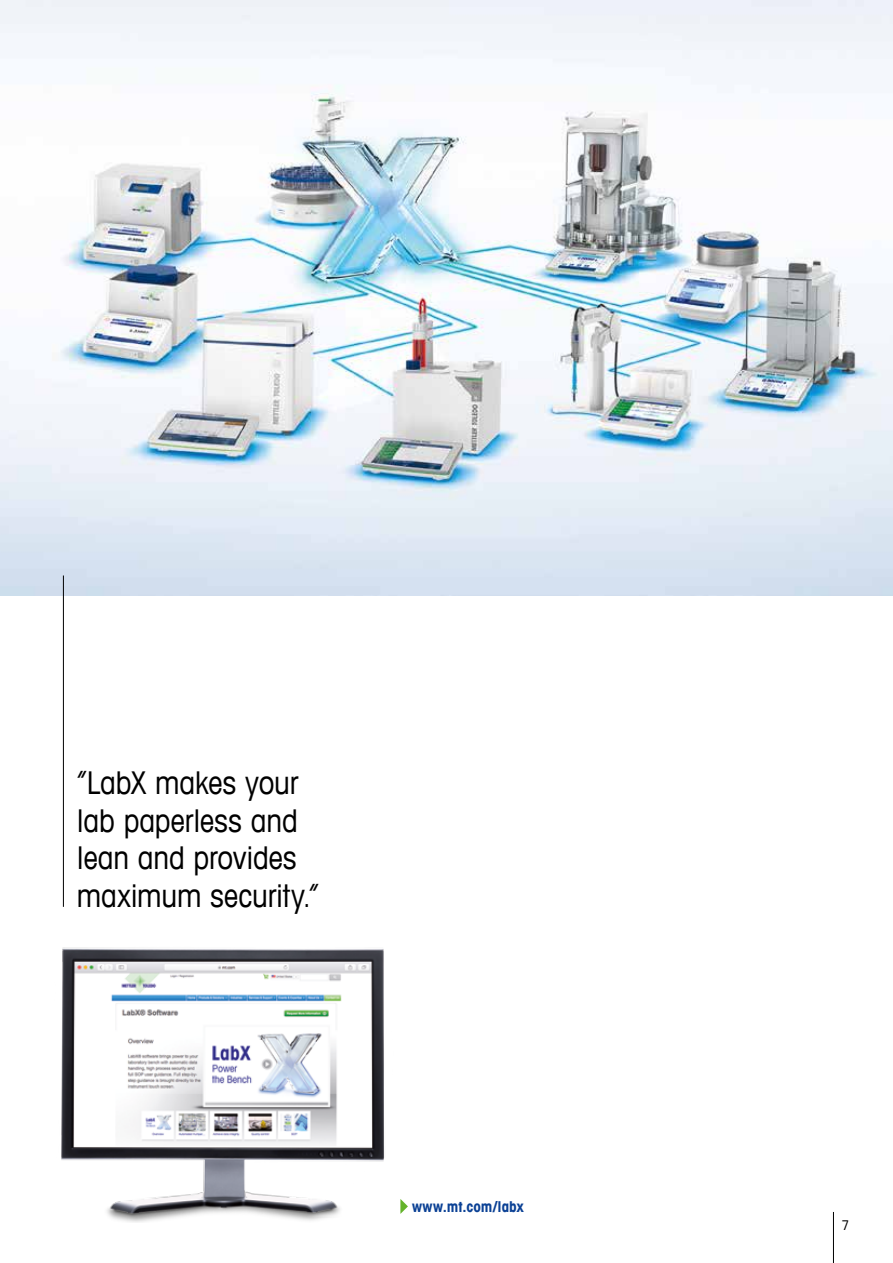
<style>
.page{position:relative;width:893px;height:1263px;background:#fff}
.page>*{position:absolute;margin:0;border:0;box-sizing:border-box;transform-origin:0 0}
.t1{font:condensed 31.5px/37.5px "Avant Garde Com";letter-spacing:-.005em;color:#000}
.t2{font:700 condensed 15px "Avant Garde Com";color:#0b4195}
.t3{font:condensed 13.5px "Avant Garde Com";color:#000}
</style>
<div class="page">
<hr style="left:833px;top:1212px;width:1px;height:51px;background:#000">
<img style="left:0;top:0;width:893px;height:595px">
<hr style="left:63px;top:575px;width:1px;height:332px;background:#000">
<img style="left:61px;top:947px;width:323px;height:275px">
<svg style="left:400px;top:1199px;width:8px;height:15px"></svg>
<p class="t1" style="left:77px;top:763px;width:244px">“LabX makes your lab paperless and lean and provides maximum security.”</p>
<p class="t2" style="left:412px;top:1197px;width:113px">www.mt.com/labx</p>
<p class="t3" style="left:842px;top:1217px;width:9px">7</p>
</div>
